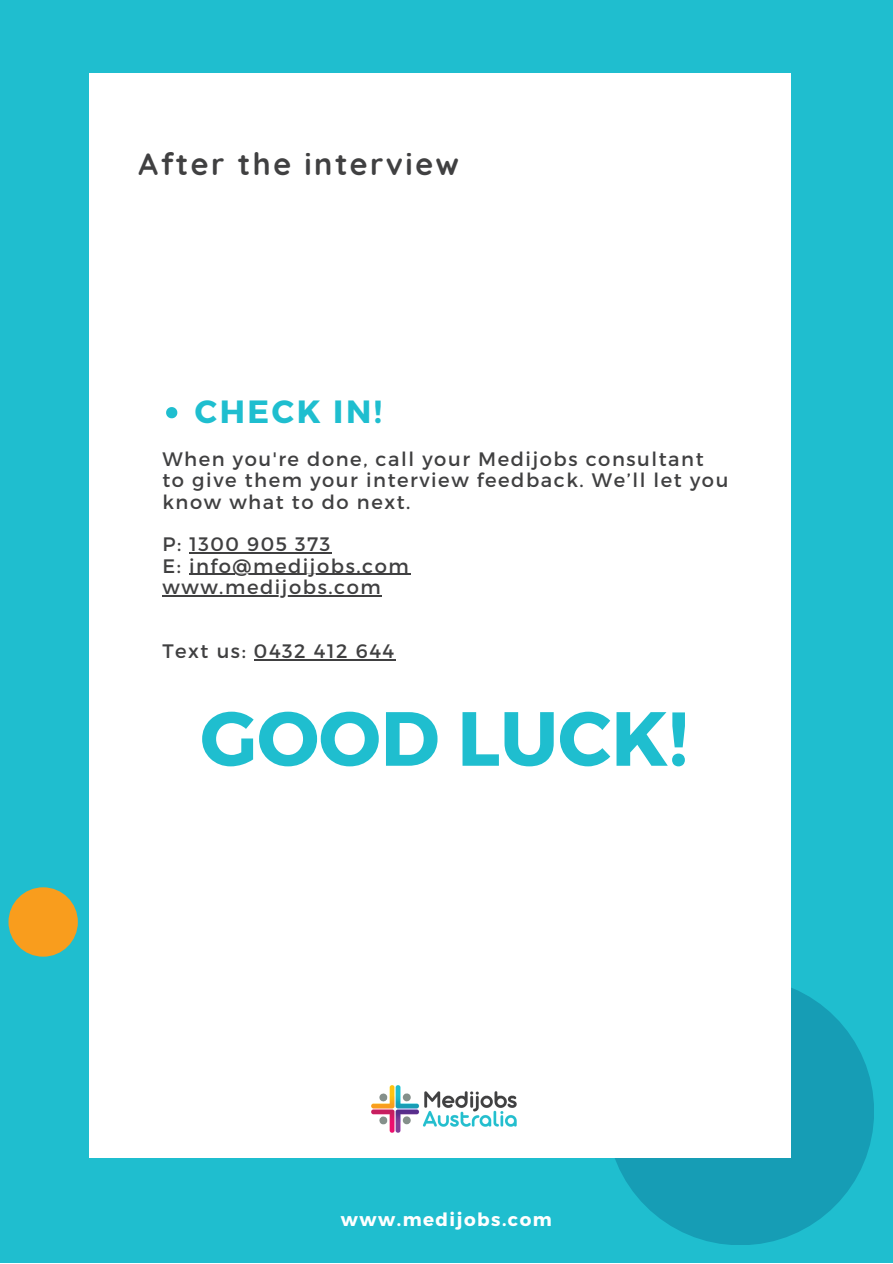
<style>
.page{position:relative;width:893px;height:1264px;background:#fff}
.page>*{position:absolute;margin:0;border:0;box-sizing:border-box;transform-origin:0 0}
.t1{font:700 76.65px "Montserrat";color:#1fbecf}
.t2{font:700 32.1px "Montserrat";letter-spacing:.08em;color:#1fbecf}
.t3{font:700 30.6px "Quicksand";letter-spacing:.08em;color:#404041}
.t4{font:19.5px/21.3px "Montserrat";letter-spacing:.08em;color:#404041}
.t5{font:700 18.3px "Montserrat";letter-spacing:.08em;color:#fff}
</style>
<div class="page">
<div style="left:0;top:0;width:892px;height:1262px;background:#1fbecf"></div>
<div style="left:606px;top:977px;width:268px;height:268px;background:#169db5;border-radius:50%"></div>
<div style="left:89px;top:73px;width:702px;height:1084px;background:#fff"></div>
<hr style="left:189px;top:552px;width:143px;height:1px;background:#404041">
<hr style="left:189px;top:574px;width:221px;height:1px;background:#404041">
<hr style="left:162px;top:595px;width:220px;height:1px;background:#404041">
<hr style="left:254px;top:659px;width:142px;height:1px;background:#404041">
<svg style="left:166px;top:407px;width:11px;height:11px"></svg>
<img style="left:371px;top:1085px;width:146px;height:48px">
<div style="left:8px;top:887px;width:70px;height:69px;background:#f99d1d;border-radius:50%"></div>
<p class="t3" style="left:139px;top:145px;width:322px">After the interview</p>
<p class="t2" style="left:195px;top:390px;width:189px">CHECK IN!</p>
<p class="t4" style="left:162px;top:447px;width:567px">When you're done, call your Medijobs consultant to give them your interview feedback. We’ll let you know what to do next.</p>
<p class="t4" style="left:162px;top:533px;width:169px">P: 1300 905 373</p>
<p class="t4" style="left:162px;top:554px;width:248px">E: info@medijobs.com</p>
<p class="t4" style="left:162px;top:575px;width:220px">www.medijobs.com</p>
<p class="t4" style="left:162px;top:639px;width:233px">Text us: 0432 412 644</p>
<p class="t1" style="left:200px;top:688px;width:489px">GOOD LUCK!</p>
<p class="t5" style="left:341px;top:1207px;width:212px">www.medijobs.com</p>
</div>
